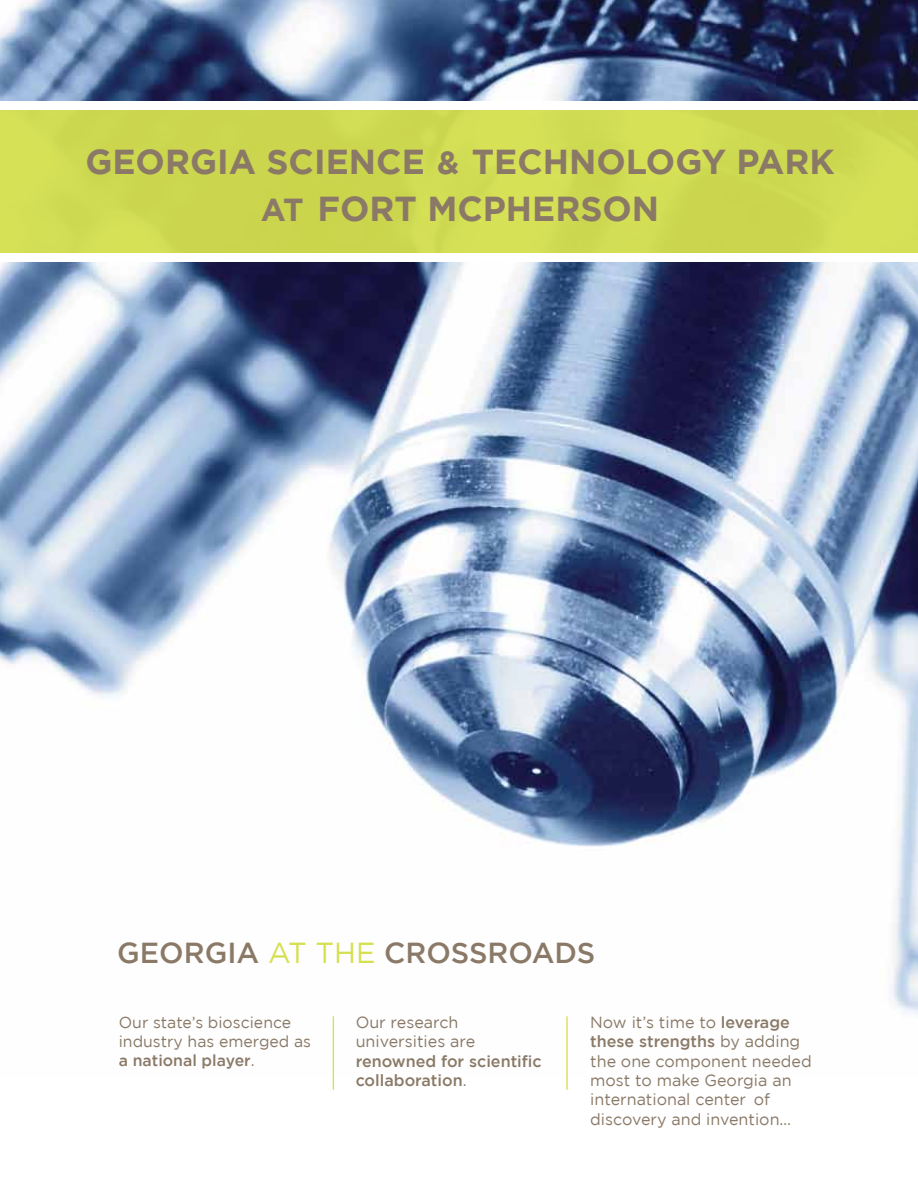
<style>
.page{position:relative;width:918px;height:1188px;background:#fff}
.page>*{position:absolute;margin:0;border:0;box-sizing:border-box;transform-origin:0 0}
.t1{font:700 34.5px/47px "Gotham";color:#8a7967;text-align:center}
.t2{font:500 28.95px "Gotham";color:#8a7967}
.t3{font:16.05px/19.4px "Gotham";color:#8a7967}
.t4{font:500 16.05px/19.4px "Gotham";color:#8a7967}
.t5{font:15.9px/19px "Gotham";color:#8a7967}
.s1{font-size:31.8px}
.s2{font-weight:400;color:#d5e04e}
.s3{font-weight:500}
.s4{font-weight:400}
</style>
<div class="page">
<img style="left:0;top:0;width:918px;height:1078px">
<div style="left:0;top:102px;width:918px;height:153px;background:#cdd951"></div>
<div style="left:0;top:102px;width:918px;height:8px;background:#fff"></div>
<div style="left:0;top:253px;width:918px;height:8px;background:#fff"></div>
<hr style="left:333px;top:1016px;width:1px;height:74px;background:#d5e04e">
<hr style="left:566px;top:1016px;width:2px;height:74px;background:#d5e04e">
<h1 class="t1" style="left:85px;top:138px;width:751px">GEORGIA SCIENCE <span class="s1">&amp;</span> TECHNOLOGY PARK<br><span class="s1">AT</span> FORT MCPHERSON</h1>
<h2 class="t2" style="left:117px;top:937px;width:480px">GEORGIA <span class="s2">AT THE</span> CROSSROADS</h2>
<p class="t5" style="left:119px;top:1012px;width:194px">Our state’s bioscience industry has emerged as <span class="s3">a national player</span>.</p>
<p class="t3" style="left:356px;top:1012px;width:121px">Our research universities are</p>
<p class="t4" style="left:356px;top:1051px;width:188px">renowned for scientific collaboration<span class="s4">.</span></p>
<p class="t3" style="left:590px;top:1012px;width:223px">Now it’s time to <span class="s3">leverage these strengths</span> by adding the one component needed most to make Georgia an international center of discovery and invention…</p>
</div>
